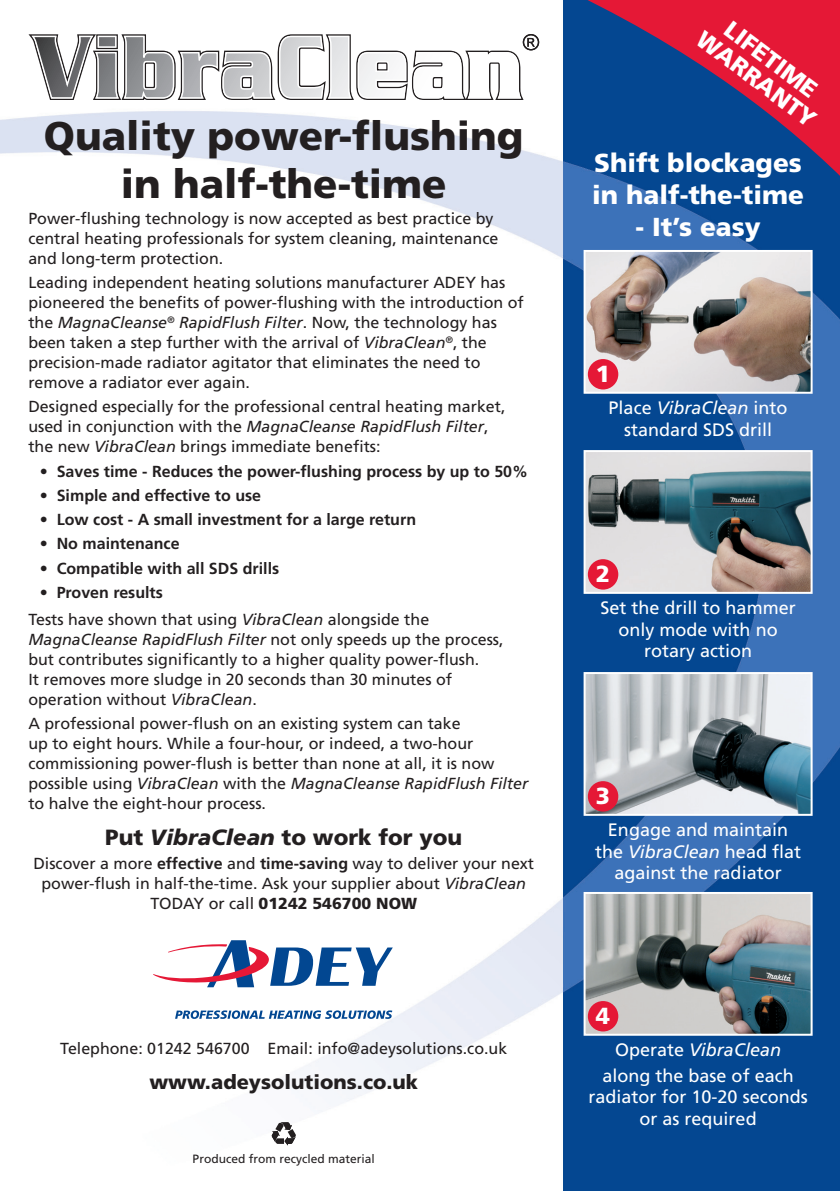
<style>
.page{position:relative;width:840px;height:1191px;background:#fff}
.page>*{position:absolute;margin:0;border:0;box-sizing:border-box;transform-origin:0 0}
.t1{font:900 40px/48px "Frutiger";color:#231f20;text-align:center}
.t2{font:900 26px/32px "Frutiger";color:#fff}
.t3{font:900 24px "Frutiger";color:#fff}
.t4{font:900 23.2px "Frutiger";color:#fff}
.t5{font:900 22px "Frutiger";color:#231f20}
.t6{font:900 20px "Frutiger";color:#231f20}
.t7{font:18px/21.6px "Frutiger";color:#fff;text-align:center}
.t8{font:italic 18px "Frutiger";color:#fff}
.t9{font:16px/20px "Frutiger";color:#231f20}
.t10{font:700 16px "Frutiger";color:#231f20}
.t11{font:12px "Frutiger";color:#231f20}
.s1{font-style:italic}
.s2{font-weight:700}
.s3{font-weight:900}
.s4{font-style:normal}
</style>
<div class="page">
<img style="left:0;top:41px;width:839px;height:1150px">
<svg style="left:153px;top:940px;width:239px;height:47px"></svg>
<svg style="left:175px;top:1010px;width:217px;height:9px"></svg>
<svg style="left:28px;top:34px;width:511px;height:66px"></svg>
<img style="left:586px;top:253px;width:223px;height:138px">
<div style="left:583px;top:250px;width:229px;height:144px;border:2px solid #fff"></div>
<div style="left:587px;top:359px;width:31px;height:30px;background:#e51836;border-radius:50%"></div>
<img style="left:586px;top:453px;width:223px;height:138px">
<div style="left:583px;top:450px;width:229px;height:144px;border:2px solid #fff"></div>
<div style="left:587px;top:559px;width:31px;height:30px;background:#e51836;border-radius:50%"></div>
<img style="left:586px;top:675px;width:223px;height:138px">
<div style="left:583px;top:672px;width:229px;height:144px;border:2px solid #fff"></div>
<div style="left:587px;top:781px;width:31px;height:30px;background:#e51836;border-radius:50%"></div>
<img style="left:586px;top:895px;width:223px;height:137px">
<div style="left:583px;top:892px;width:229px;height:143px;border:2px solid #fff"></div>
<div style="left:587px;top:1001px;width:31px;height:30px;background:#e51836;border-radius:50%"></div>
<svg style="left:551px;top:0;width:288px;height:193px;fill:#044791"></svg>
<svg style="left:271px;top:1122px;width:25px;height:23px"></svg>
<p class="t1" style="left:44px;top:111px;width:481px">Quality power-flushing in half-the-time</p>
<p class="t9" style="left:28px;top:208px;width:471px">Power-flushing technology is now accepted as best practice by central heating professionals for system cleaning, maintenance and long-term protection.</p>
<p class="t9" style="left:28px;top:272px;width:496px">Leading independent heating solutions manufacturer ADEY has pioneered the benefits of power-flushing with the introduction of the <span class="s1">MagnaCleanse</span><sup>®</sup> <span class="s1">RapidFlush Filter</span>. Now, the technology has been taken a step further with the arrival of <span class="s1">VibraClean</span><sup>®</sup>, the precision-made radiator agitator that eliminates the need to remove a radiator ever again.</p>
<p class="t9" style="left:28px;top:396px;width:478px">Designed especially for the professional central heating market, used in conjunction with the <span class="s1">MagnaCleanse RapidFlush Filter</span>, the new <span class="s1">VibraClean</span> brings immediate benefits:</p>
<p class="t10" style="left:40px;top:461px;width:489px">• Saves time - Reduces the power-flushing process by up to 50%</p>
<p class="t10" style="left:40px;top:486px;width:223px">• Simple and effective to use</p>
<p class="t10" style="left:40px;top:510px;width:378px">• Low cost - A small investment for a large return</p>
<p class="t10" style="left:40px;top:534px;width:141px">• No maintenance</p>
<p class="t10" style="left:40px;top:558px;width:241px">• Compatible with all SDS drills</p>
<p class="t10" style="left:40px;top:583px;width:125px">• Proven results</p>
<p class="t9" style="left:28px;top:609px;width:476px">Tests have shown that using <span class="s1">VibraClean</span> alongside the <span class="s1">MagnaCleanse RapidFlush Filter</span> not only speeds up the process, but contributes significantly to a higher quality power-flush.<br>It removes more sludge in 20 seconds than 30 minutes of operation without <span class="s1">VibraClean</span>.</p>
<p class="t9" style="left:28px;top:713px;width:501px">A professional power-flush on an existing system can take<br>up to eight hours. While a four-hour, or indeed, a two-hour commissioning power-flush is better than none at all, it is now possible using <span class="s1">VibraClean</span> with the <span class="s1">MagnaCleanse RapidFlush Filter </span>to halve the eight-hour process.</p>
<p class="t5" style="left:105px;top:824px;width:358px">Put <span class="s1">VibraClean</span> to work for you</p>
<p class="t9" style="left:33px;top:853px;width:502px;text-align:center">Discover a more <span class="s2">effective</span> and <span class="s2">time-saving</span> way to deliver your next power-flush in half-the-time. Ask your supplier about <span class="s1">VibraClean<br></span>TODAY or call <span class="s3">01242 546700 NOW</span></p>
<p class="t9" style="left:60px;top:1038px;width:448px">Telephone: 01242 546700 Email: info@adeysolutions.co.uk</p>
<p class="t6" style="left:149px;top:1069px;width:270px">www.adeysolutions.co.uk</p>
<p class="t11" style="left:192px;top:1151px;width:184px">Produced from recycled material</p>
<p class="t3" style="left:735px;top:15px;width:111px;rotate:37deg">LIFETIME</p>
<p class="t3" style="left:708px;top:24px;width:144px;rotate:37deg">WARRANTY</p>
<p class="t2" style="left:592px;top:146px;width:213px">Shift blockages in half-the-time</p>
<p class="t2" style="left:635px;top:210px;width:127px">- It’s easy</p>
<p class="t4" style="left:595px;top:360px;width:16px">1</p>
<p class="t7" style="left:608px;top:397px;width:180px">Place <span class="s1">VibraClean</span> into standard SDS drill</p>
<p class="t4" style="left:595px;top:560px;width:16px">2</p>
<p class="t7" style="left:600px;top:597px;width:197px">Set the drill to hammer only mode with no rotary action</p>
<p class="t4" style="left:595px;top:782px;width:16px">3</p>
<p class="t7" style="left:594px;top:818px;width:207px">Engage and maintain the <span class="s1">VibraClean</span> head flat against the radiator</p>
<p class="t4" style="left:595px;top:1002px;width:16px">4</p>
<p class="t8" style="left:614px;top:1039px;width:167px"><span class="s4">Operate</span> VibraClean</p>
<p class="t7" style="left:588px;top:1064px;width:221px">along the base of each radiator for 10-20 seconds or as required</p>
</div>
